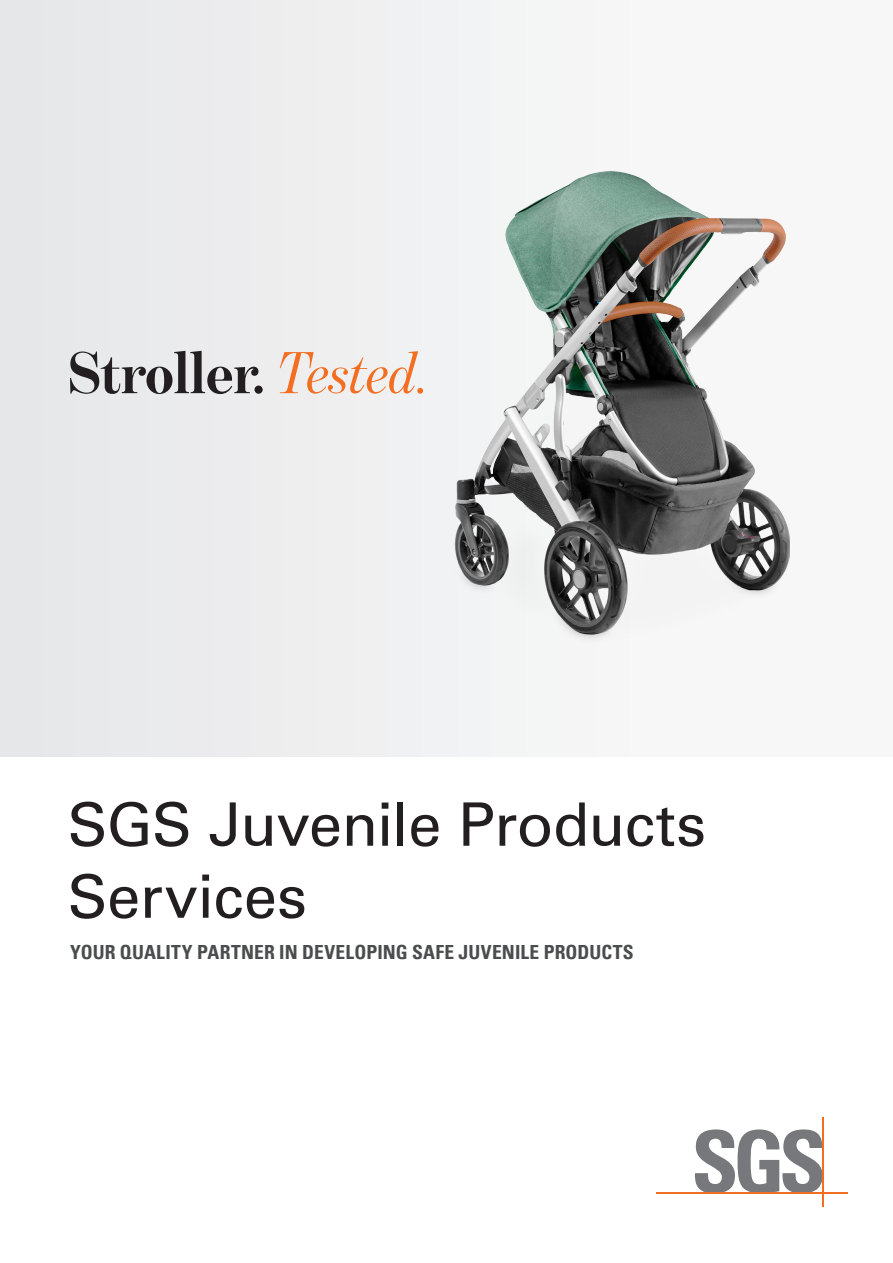
<style>
.page{position:relative;width:893px;height:1263px;background:#fff}
.page>*{position:absolute;margin:0;border:0;box-sizing:border-box;transform-origin:0 0}
.Body_Text{font:60px/72px "Univers LT Pro 55 Roman";letter-spacing:-.01em;color:#231f20}
.Headline{font:700 60px "Benton Mod Disp";color:#231f20}
.First_Subheading{font:700 condensed 19.5px "Univers LT Pro";letter-spacing:.01em;color:#4b4c4d}
.s1{font-weight:400;font-style:italic;color:#f36e21}
</style>
<div class="page">
<div style="left:0;top:0;width:893px;height:756px;background:#efeff0"></div>
<img style="left:455px;top:171px;width:335px;height:466px">
<svg style="left:695px;top:1129px;width:127px;height:63px"></svg>
<hr style="left:656px;top:1192px;width:192px;height:2px;background:#f36e21">
<hr style="left:822px;top:1117px;width:2px;height:89px;background:#f36e21">
<p class="Headline" style="left:68px;top:340px;width:365px">Stroller. <span class="s1">Tested.</span></p>
<p class="Body_Text" style="left:68px;top:786px;width:640px">SGS Juvenile Products<br>Services</p>
<p class="First_Subheading" style="left:70px;top:940px;width:565px">YOUR QUALITY PARTNER IN DEVELOPING SAFE JUVENILE PRODUCTS</p>
</div>
